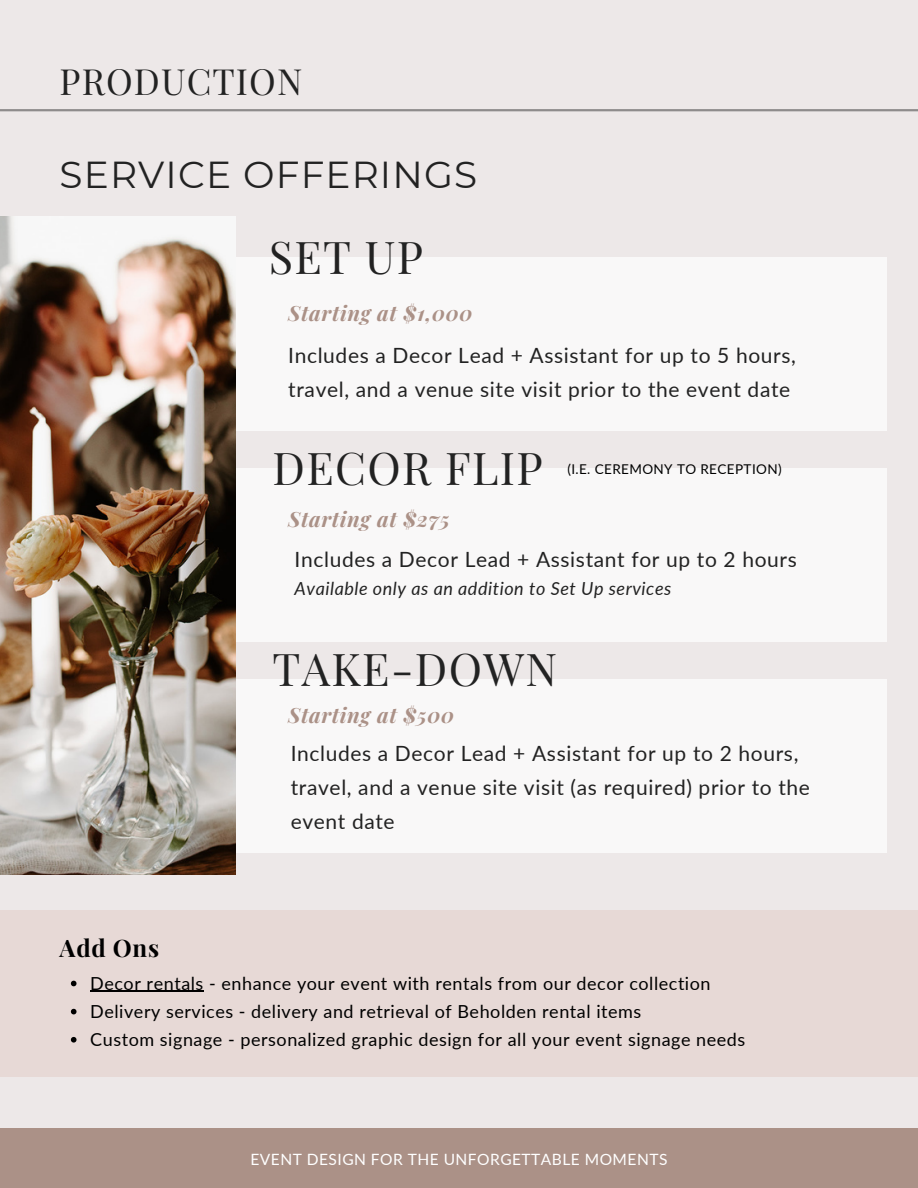
<style>
.page{position:relative;width:918px;height:1188px;background:#ede8e8}
.page>*{position:absolute;margin:0;border:0;box-sizing:border-box;transform-origin:0 0}
.t1{font:45px "Playfair Display";letter-spacing:.03em;color:#222}
.t2{font:37.5px "Montserrat";letter-spacing:.03em;color:#222}
.t3{font:36px "Playfair Display";letter-spacing:.03em;color:#222}
.t4{font:700 24px "Playfair Display";letter-spacing:.03em;color:#000}
.t5{font:21px/33.8px "Lato";letter-spacing:.03em;color:#222}
.t6{font:italic 700 21px "Playfair Display";letter-spacing:.03em;color:#ab9187}
.t7{font:18px "Lato";letter-spacing:.03em;color:#000}
.t8{font:italic 18px "Lato";letter-spacing:.03em;color:#222}
.t9{font:15.6px "Lato";letter-spacing:.03em;color:#fff}
.t10{font:13.5px "Lato";letter-spacing:.03em;color:#000}
</style>
<div class="page">
<div style="left:0;top:911px;width:918px;height:166px;background:#e7d9d6"></div>
<svg style="left:71px;top:981px;width:6px;height:5px"></svg>
<hr style="left:90px;top:991px;width:114px;height:1px;background:#000">
<svg style="left:71px;top:1009px;width:6px;height:5px"></svg>
<svg style="left:71px;top:1037px;width:6px;height:6px"></svg>
<hr style="left:0;top:109px;width:918px;height:2px;background:#000">
<div style="left:133px;top:257px;width:754px;height:174px;background:#f9f8f8"></div>
<div style="left:134px;top:468px;width:753px;height:174px;background:#f9f8f8"></div>
<div style="left:133px;top:679px;width:754px;height:174px;background:#f9f8f8"></div>
<img style="left:0;top:216px;width:235px;height:659px">
<div style="left:0;top:1128px;width:918px;height:60px;background:#ab9187"></div>
<p class="t3" style="left:60px;top:56px;width:244px">PRODUCTION</p>
<p class="t2" style="left:60px;top:152px;width:419px">SERVICE OFFERINGS</p>
<p class="t1" style="left:269px;top:226px;width:156px">SET UP</p>
<p class="t6" style="left:288px;top:299px;width:186px">Starting at $1,000</p>
<p class="t5" style="left:288px;top:338px;width:509px">Includes a Decor Lead + Assistant for up to 5 hours, travel, and a venue site visit prior to the event date</p>
<p class="t1" style="left:272px;top:437px;width:272px">DECOR FLIP</p>
<p class="t6" style="left:288px;top:504px;width:163px">Starting at $275</p>
<p class="t10" style="left:567px;top:460px;width:216px">(I.E. CEREMONY TO RECEPTION)</p>
<p class="t5" style="left:295px;top:542px;width:504px">Includes a Decor Lead + Assistant for up to 2 hours</p>
<p class="t8" style="left:295px;top:578px;width:378px">Available only as an addition to Set Up services</p>
<p class="t1" style="left:272px;top:637px;width:286px">TAKE-DOWN</p>
<p class="t6" style="left:288px;top:701px;width:168px">Starting at $500</p>
<p class="t4" style="left:60px;top:931px;width:101px">Add Ons</p>
<p class="t5" style="left:291px;top:736px;width:521px">Includes a Decor Lead + Assistant for up to 2 hours, travel, and a venue site visit (as required) prior to the event date</p>
<p class="t7" style="left:90px;top:972px;width:622px">Decor rentals - enhance your event with rentals from our decor collection</p>
<p class="t7" style="left:90px;top:1000px;width:553px">Delivery services - delivery and retrieval of Beholden rental items</p>
<p class="t7" style="left:90px;top:1028px;width:657px">Custom signage - personalized graphic design for all your event signage needs</p>
<p class="t9" style="left:251px;top:1149px;width:418px">EVENT DESIGN FOR THE UNFORGETTABLE MOMENTS</p>
</div>
